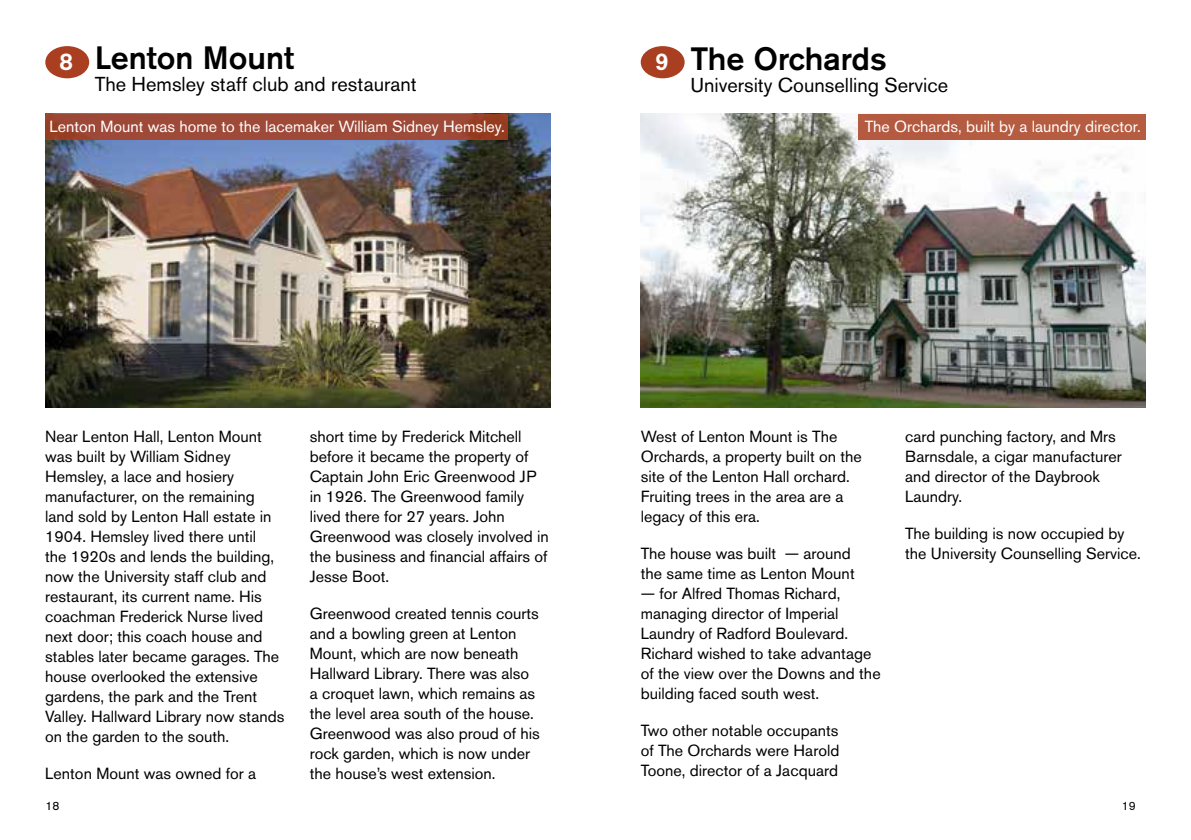
<style>
.page{position:relative;width:1191px;height:840px;background:#fff}
.page>*{position:absolute;margin:0;border:0;box-sizing:border-box;transform-origin:0 0}
.t1{font:500 32px "Akzidenz Grotesk BE";color:#000}
.t2{font:500 24px "Akzidenz Grotesk BE";color:#fff}
.t3{font:20px "Akzidenz Grotesk BE";color:#000}
.t4{font:16px/20px "Akzidenz Grotesk BE";color:#000}
.t5{font:16px "Akzidenz Grotesk BE";color:#fff}
.t6{font:12px "Akzidenz Grotesk BE";color:#000}
</style>
<div class="page">
<div style="left:45px;top:46px;width:44px;height:32px;background:#a93f20;border-radius:50%"></div>
<img style="left:45px;top:114px;width:505px;height:293px">
<div style="left:640px;top:46px;width:44px;height:32px;background:#a93f20;border-radius:50%"></div>
<svg style="left:45px;top:114px;width:462px;height:25px;background:#9d4735"></svg>
<img style="left:640px;top:114px;width:505px;height:293px">
<div style="left:858px;top:114px;width:287px;height:25px;background:#b65c41"></div>
<h2 class="t2" style="left:60px;top:47px;width:15px">8</h2>
<h1 class="t1" style="left:95px;top:39px;width:201px">Lenton Mount</h1>
<p class="t3" style="left:95px;top:72px;width:323px">The Hemsley staff club and restaurant</p>
<h2 class="t2" style="left:655px;top:47px;width:15px">9</h2>
<h1 class="t1" style="left:690px;top:40px;width:198px">The Orchards</h1>
<p class="t3" style="left:690px;top:74px;width:259px">University Counselling Service</p>
<p class="t5" style="left:49px;top:117px;width:457px">Lenton Mount was home to the lacemaker William Sidney Hemsley.</p>
<p class="t5" style="left:865px;top:117px;width:277px">The Orchards, built by a laundry director.</p>
<p class="t4" style="left:45px;top:426px;width:240px">Near Lenton Hall, Lenton Mount was built by William Sidney<br>Hemsley, a lace and hosiery manufacturer, on the remaining land sold by Lenton Hall estate in<br>1904. Hemsley lived there until<br>the 1920s and lends the building, now the University staff club and restaurant, its current name. His coachman Frederick Nurse lived next door; this coach house and stables later became garages. The house overlooked the extensive gardens, the park and the Trent<br>Valley. Hallward Library now stands on the garden to the south.</p>
<p class="t4" style="left:45px;top:763px;width:212px">Lenton Mount was owned for a</p>
<p class="t4" style="left:310px;top:426px;width:240px">short time by Frederick Mitchell before it became the property of<br>Captain John Eric Greenwood JP in 1926. The Greenwood family lived there for 27 years. John<br>Greenwood was closely involved in the business and financial affairs of<br>Jesse Boot.</p>
<p class="t4" style="left:310px;top:603px;width:232px">Greenwood created tennis courts and a bowling green at Lenton<br>Mount, which are now beneath<br>Hallward Library. There was also a croquet lawn, which remains as the level area south of the house.<br>Greenwood was also proud of his rock garden, which is now under the house’s west extension.</p>
<p class="t4" style="left:641px;top:426px;width:223px">West of Lenton Mount is The<br>Orchards, a property built on the site of the Lenton Hall orchard.<br>Fruiting trees in the area are a legacy of this era.</p>
<p class="t4" style="left:641px;top:543px;width:215px">The house was built — around the same time as Lenton Mount</p>
<p class="t4" style="left:641px;top:583px;width:241px">— for Alfred Thomas Richard, managing director of Imperial<br>Laundry of Radford Boulevard.<br>Richard wished to take advantage of the view over the Downs and the building faced south west.</p>
<p class="t4" style="left:641px;top:720px;width:200px;text-align:justify">Two other notable occupants of The Orchards were Harold Toone, director of a Jacquard</p>
<p class="t4" style="left:905px;top:426px;width:218px">card punching factory, and Mrs<br>Barnsdale, a cigar manufacturer and director of the Daybrook<br>Laundry.</p>
<p class="t4" style="left:905px;top:523px;width:237px">The building is now occupied by the University Counselling Service.</p>
<p class="t6" style="left:45px;top:798px;width:15px">18</p>
<p class="t6" style="left:1121px;top:798px;width:15px">19</p>
</div>
